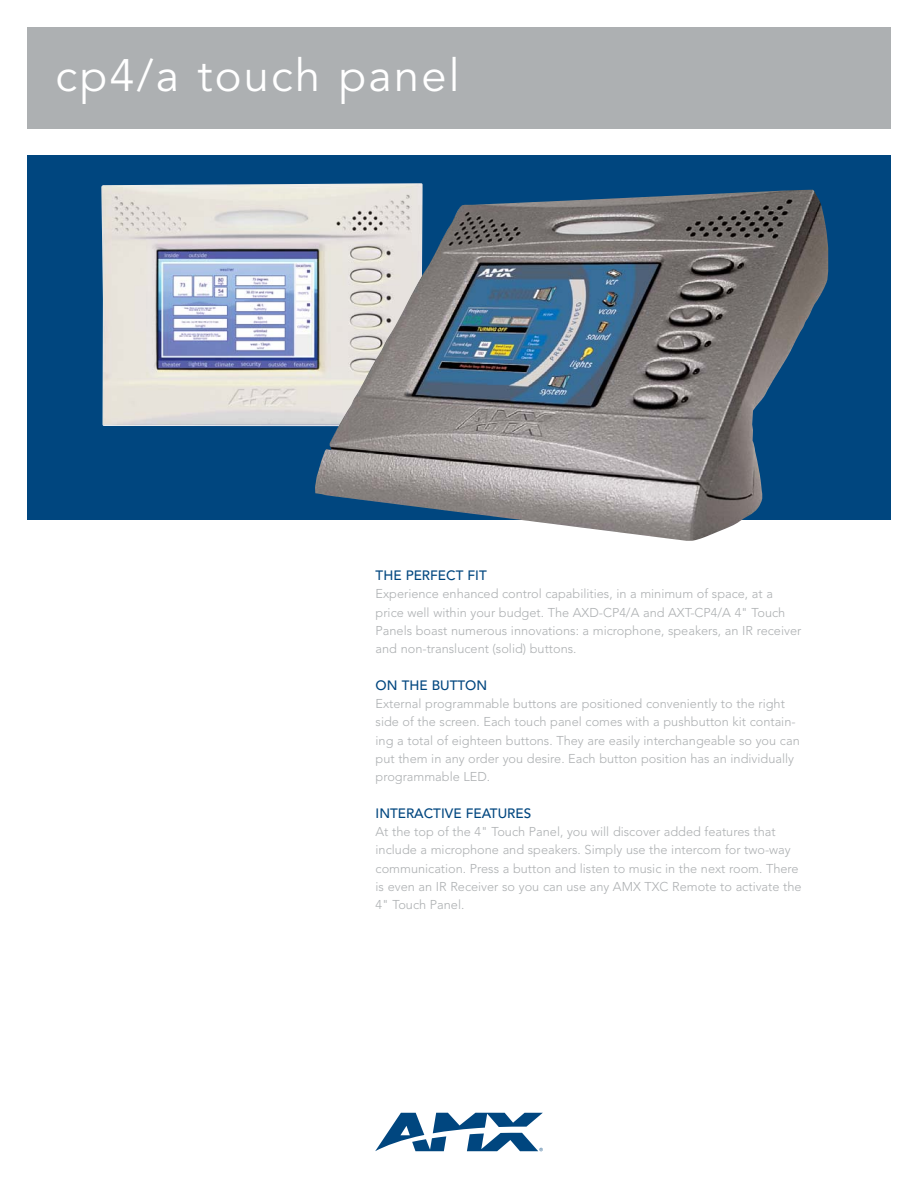
<style>
.page{position:relative;width:918px;height:1188px;background:#fff}
.page>*{position:absolute;margin:0;border:0;box-sizing:border-box;transform-origin:0 0}
.t1{font:45.15px "Avenir";letter-spacing:.05em;color:#fff}
.t2{font:500 13.5px "Avenir";color:#00467f}
.t3{font:300 12.75px/18.3px "Avenir";color:#adb0b2}
</style>
<div class="page">
<div style="left:27px;top:155px;width:864px;height:365px;background:#00467f"></div>
<div style="left:27px;top:27px;width:864px;height:101px;background:#adb0b2"></div>
<svg style="left:375px;top:1113px;width:168px;height:38px"></svg>
<img style="left:101px;top:183px;width:322px;height:243px">
<img style="left:315px;top:190px;width:513px;height:351px">
<h1 class="t1" style="left:56px;top:57px;width:406px">cp4/a touch panel</h1>
<p class="t2" style="left:376px;top:570px;width:113px">THE PERFECT FIT</p>
<p class="t3" style="left:376px;top:586px;width:427px">Experience enhanced control capabilities, in a minimum of space, at a price well within your budget. The AXD-CP4/A and AXT-CP4/A 4" Touch Panels boast numerous innovations: a microphone, speakers, an IR receiver and non-translucent (solid) buttons.</p>
<p class="t2" style="left:376px;top:680px;width:113px">ON THE BUTTON</p>
<p class="t3" style="left:376px;top:696px;width:426px">External programmable buttons are positioned conveniently to the right side of the screen. Each touch panel comes with a pushbutton kit contain&shy;ing a total of eighteen buttons. They are easily interchangeable so you can put them in any order you desire. Each button position has an individually programmable LED.</p>
<p class="t2" style="left:376px;top:808px;width:157px">INTERACTIVE FEATURES</p>
<p class="t3" style="left:376px;top:824px;width:428px">At the top of the 4" Touch Panel, you will discover added features that include a microphone and speakers. Simply use the intercom for two-way communication. Press a button and listen to music in the next room. There is even an IR Receiver so you can use any AMX TXC Remote to activate the 4" Touch Panel.</p>
</div>
